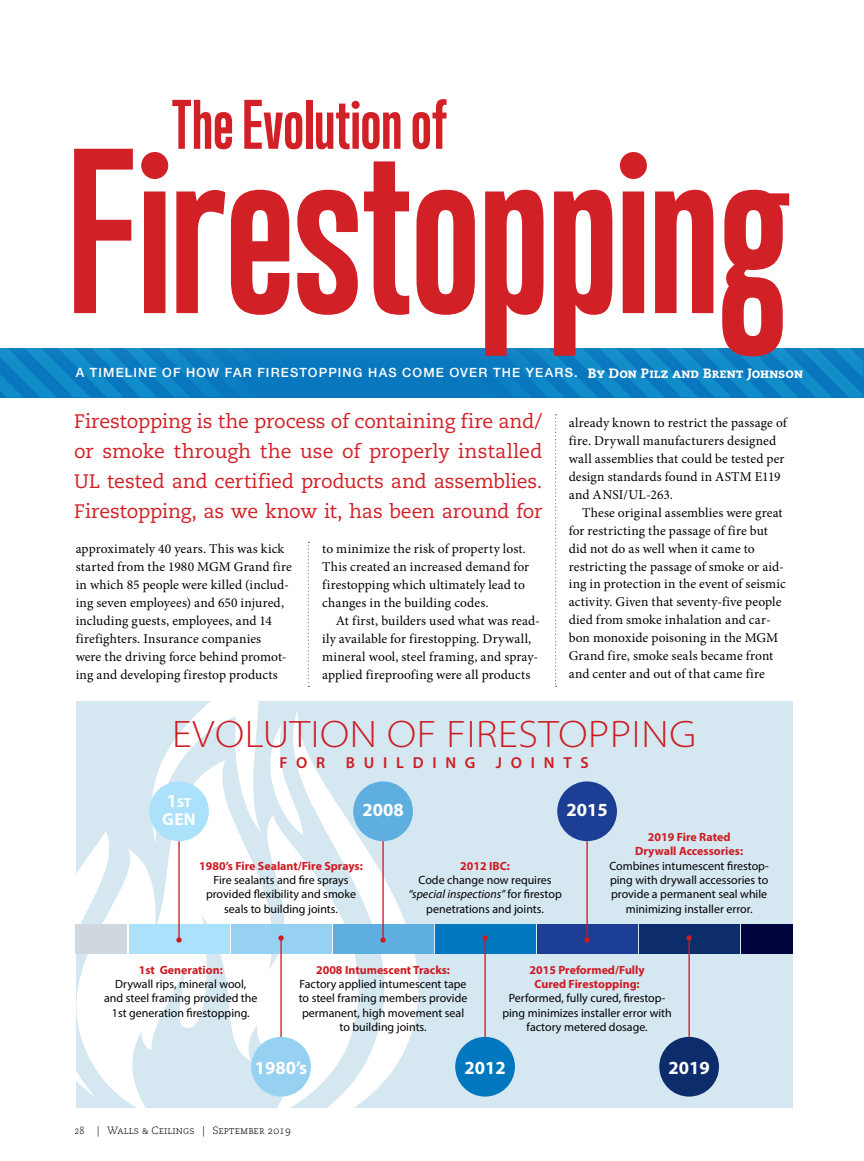
<style>
.page{position:relative;width:864px;height:1161px;background:#fff}
.page>*{position:absolute;margin:0;border:0;box-sizing:border-box;transform-origin:0 0}
.t1{font:700 214.5px "Trump Gothic Pro";letter-spacing:-.01em;color:#d22027}
.t2{font:700 63.9px "Trump Gothic Pro";letter-spacing:-.005em;color:#d22027}
.t3{font:300 semi-expanded 38.55px "Myriad Pro";letter-spacing:.02em;color:#ce1b22}
.t4{font:19.5px/30px "Caecilia";letter-spacing:-.01em;color:#d22027;text-align:justify}
.t5{font:700 18.6px "Myriad Pro";color:#fff}
.t6{font:700 17.25px "Myriad Pro";color:#fff}
.t7{font:600 15.9px "Myriad Pro";letter-spacing:.55em;color:#ce1b22}
.t8{font:13.5px/18px "Minion Pro";letter-spacing:.01em;color:#000}
.t9{font:700 13.05px "Myriad Pro";color:#fff}
.t10{font:500 12.75px "Helvetica Neue";letter-spacing:.095em;color:#fff}
.t11{font:12px/14.4px "Myriad Pro";color:#000;text-align:center}
.t12{font:700 12px/14.4px "Myriad Pro";color:#ce1b22;text-align:center}
.t13{font:10.5px "Caecilia Light SC";color:#000;scale:.85 1}
.s1{font-family:"Caecilia Heavy SC";font-weight:400;font-size:13.5px}
.s2{font-size:18.6px}
.s3{font-style:italic}
</style>
<div class="page">
<svg style="left:555px;top:414px;width:2px;height:273px"></svg>
<svg style="left:308px;top:542px;width:1px;height:145px"></svg>
<div style="left:0;top:348px;width:864px;height:49px;background:#0877be"></div>
<svg style="left:481px;top:348px;width:382px;height:49px"></svg>
<svg style="left:0;top:348px;width:264px;height:49px"></svg>
<div style="left:76px;top:701px;width:716px;height:406px;background:#d5e7f0"></div>
<svg style="left:76px;top:701px;width:358px;height:406px"></svg>
<div style="left:129px;top:924px;width:100px;height:30px;background:#abe1fa"></div>
<div style="left:76px;top:924px;width:51px;height:30px;background:#ced8de"></div>
<div style="left:231px;top:924px;width:100px;height:30px;background:#96d1f2"></div>
<div style="left:333px;top:924px;width:100px;height:30px;background:#5eaee0"></div>
<div style="left:435px;top:924px;width:100px;height:30px;background:#0077be"></div>
<div style="left:537px;top:924px;width:100px;height:30px;background:#1c3e94"></div>
<div style="left:639px;top:924px;width:100px;height:30px;background:#0d2c6c"></div>
<div style="left:741px;top:924px;width:51px;height:30px;background:#00053e"></div>
<div style="left:149px;top:781px;width:60px;height:60px;background:#abe1fa;border-radius:50%"></div>
<div style="left:353px;top:781px;width:60px;height:60px;background:#5eaee0;border-radius:50%"></div>
<div style="left:557px;top:781px;width:60px;height:60px;background:#1c3e94;border-radius:50%"></div>
<div style="left:251px;top:1037px;width:60px;height:60px;background:#96d1f2;border-radius:50%"></div>
<div style="left:455px;top:1037px;width:60px;height:60px;background:#0077be;border-radius:50%"></div>
<div style="left:659px;top:1037px;width:60px;height:60px;background:#0d2c6c;border-radius:50%"></div>
<hr style="left:178px;top:841px;width:2px;height:99px;background:#ce1b22">
<svg style="left:176px;top:937px;width:6px;height:6px"></svg>
<hr style="left:382px;top:841px;width:2px;height:99px;background:#ce1b22">
<svg style="left:380px;top:937px;width:6px;height:6px"></svg>
<hr style="left:586px;top:841px;width:2px;height:99px;background:#ce1b22">
<svg style="left:584px;top:937px;width:6px;height:6px"></svg>
<hr style="left:280px;top:938px;width:2px;height:99px;background:#ce1b22">
<svg style="left:278px;top:935px;width:6px;height:6px"></svg>
<hr style="left:484px;top:938px;width:2px;height:99px;background:#ce1b22">
<svg style="left:482px;top:935px;width:6px;height:6px"></svg>
<hr style="left:688px;top:938px;width:2px;height:99px;background:#ce1b22">
<svg style="left:686px;top:935px;width:6px;height:6px"></svg>
<h2 class="t2" style="left:172px;top:86px;width:277px">The Evolution of</h2>
<h1 class="t1" style="left:66px;top:101px;width:726px">Firestopping</h1>
<p class="t10" style="left:76px;top:365px;width:729px">A TIMELINE OF HOW FAR FIRESTOPPING HAS COME OVER THE YEARS. <span class="s1">By Don Pilz and Brent Johnson</span></p>
<h3 class="t4" style="left:74px;top:407px;width:470px">Firestopping is the process of containing fire and/ or smoke through the use of properly installed UL tested and certified products and assemblies.<br>Firestopping, as we know it, has been around for</h3>
<p class="t8" style="left:76px;top:539px;width:218px">approximately 40 years. This was kick started from the 1980 MGM Grand fire in which 85 people were killed (includ&shy;ing seven employees) and 650 injured, including guests, employees, and 14 firefighters. Insurance companies<br>were the driving force behind promot&shy;ing and developing firestop products</p>
<p class="t8" style="left:322px;top:539px;width:209px">to minimize the risk of property lost.<br>This created an increased demand for firestopping which ultimately lead to changes in the building codes.</p>
<p class="t8" style="left:322px;top:611px;width:219px;text-indent:14px">At first, builders used what was read&shy;ily available for firestopping. Drywall, mineral wool, steel framing, and spray&shy;applied fireproofing were all products</p>
<p class="t8" style="left:569px;top:413px;width:220px">already known to restrict the passage of fire. Drywall manufacturers designed wall assemblies that could be tested per design standards found in ASTM E119 and ANSI/UL-263.</p>
<p class="t8" style="left:569px;top:503px;width:219px;text-indent:14px">These original assemblies were great for restricting the passage of fire but did not do as well when it came to restricting the passage of smoke or aid&shy;ing in protection in the event of seismic activity. Given that seventy-five people died from smoke inhalation and car&shy;bon monoxide poisoning in the MGM Grand fire, smoke seals became front and center and out of that came fire</p>
<h3 class="t3" style="left:172px;top:713px;width:525px">EVOLUTION OF FIRESTOPPING</h3>
<p class="t7" style="left:279px;top:753px;width:47px">FOR</p>
<p class="t7" style="left:346px;top:753px;width:131px">BUILDING</p>
<p class="t7" style="left:496px;top:753px;width:94px">JOINTS</p>
<p class="t9" style="left:167px;top:794px;width:26px"><span class="s2">1</span>st</p>
<p class="t6" style="left:162px;top:808px;width:35px">GEN</p>
<h3 class="t5" style="left:362px;top:798px;width:43px">2008</h3>
<h3 class="t5" style="left:566px;top:798px;width:43px">2015</h3>
<p class="t12" style="left:199px;top:858px;width:165px">1980’s Fire Sealant/Fire Sprays:</p>
<p class="t11" style="left:206px;top:873px;width:152px">Fire sealants and fire sprays provided flexibility and smoke seals to building joints.</p>
<p class="t12" style="left:460px;top:858px;width:51px">2012 IBC:</p>
<p class="t11" style="left:408px;top:873px;width:155px">Code change now requires <span class="s3">“special inspections”</span> for firestop penetrations and joints.</p>
<p class="t12" style="left:635px;top:829px;width:110px">2019 Fire Rated<br>Drywall Accessories:</p>
<p class="t11" style="left:609px;top:858px;width:161px">Combines intumescent firestop&shy;ping with drywall accessories to provide a permanent seal while minimizing installer error.</p>
<p class="t12" style="left:139px;top:962px;width:86px">1st Generation:</p>
<p class="t11" style="left:104px;top:977px;width:155px">Drywall rips, mineral wool,<br>and steel framing provided the<br>1st generation firestopping.</p>
<p class="t12" style="left:316px;top:962px;width:136px">2008 Intumescent Tracks:</p>
<p class="t11" style="left:299px;top:977px;width:170px">Factory applied intumescent tape to steel framing members provide permanent, high movement seal to building joints.</p>
<p class="t12" style="left:529px;top:962px;width:117px">2015 Preformed/Fully<br>Cured Firestopping:</p>
<p class="t11" style="left:502px;top:991px;width:171px">Performed, fully cured, firestop&shy;ping minimizes installer error with factory metered dosage.</p>
<h3 class="t5" style="left:255px;top:1055px;width:54px">1980’s</h3>
<h3 class="t5" style="left:464px;top:1055px;width:43px">2012</h3>
<h3 class="t5" style="left:669px;top:1055px;width:43px">2019</h3>
<p class="t13" style="left:75px;top:1124px;width:256px">28 | Walls &amp; Ceilings | September 2019</p>
</div>
